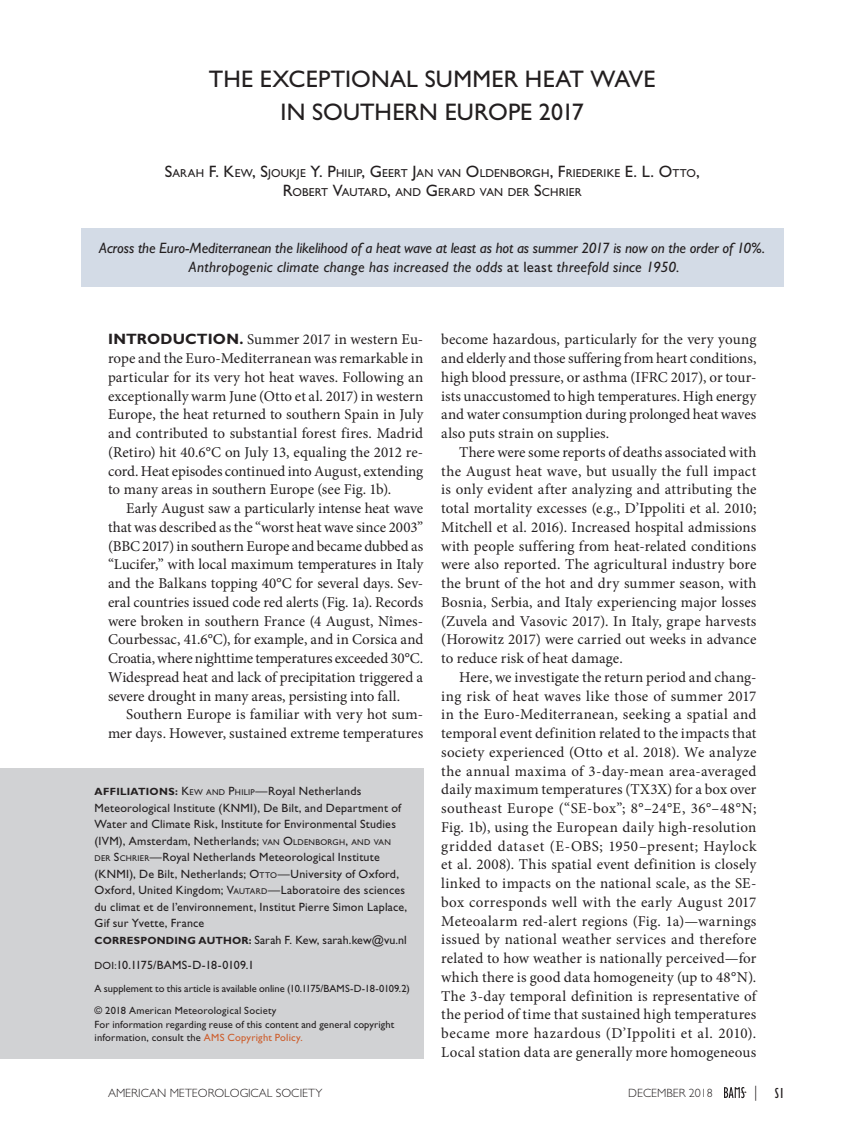
<style>
.page{position:relative;width:851px;height:1134px;background:#fff}
.page>*{position:absolute;margin:0;border:0;box-sizing:border-box;transform-origin:0 0}
.Article_Title_Main{font:24px/33px "Gill Sans Std";letter-spacing:.005em;color:#231f20;text-align:center}
.Body_Text{font:15px/18.8px "Minion Pro";letter-spacing:.005em;color:#231f20;text-align:justify}
.First_Paragraph_w_bo{font:15px/18.8px "Minion Pro";color:#231f20;text-align:justify}
.Capsule_Summary{font:italic 15px/18.8px "Gill Sans Std";letter-spacing:-.005em;color:#231f20;text-align:center}
.t1{font:condensed 15px "Gill Sans Std";color:#231f20}
.Affiliations_Text{font:12px/16.5px "Gill Sans Std";letter-spacing:.02em;color:#231f20}
.Corresponding_Author{font:12px "Gill Sans Std";letter-spacing:.005em;color:#231f20}
.t2{font:300 12px "Gill Sans Std";color:#231f20}
.DOI{font:12px "Gill Sans Std";letter-spacing:-.02em;color:#231f20}
.Author_List{font:11.55px/19.5px "Gill Sans Std";letter-spacing:.015em;color:#231f20;text-align:center}
.info_box_-_In_Final{font:10.5px/13.5px "Gill Sans Std";letter-spacing:.015em;color:#231f20}
.Supplement{font:10.5px "Gill Sans Std";letter-spacing:-.005em;color:#231f20}
.In_Final_Form_Copyri{font:10.5px "Gill Sans Std";letter-spacing:.02em;color:#231f20}
.s1{font-size:16.5px}
.s2{font-style:normal}
.s3{font-family:"Gill Sans Std";font-weight:700}
.s4{font-weight:700;font-size:10.5px}
.s5{font-style:inherit}
.s6{font-size:8.4px}
.s7{font-size:10.5px}
.s8{color:#cd5d2b}
.s9{font-weight:300;font-stretch:normal}
</style>
<div class="page">
<div style="left:81px;top:228px;width:702px;height:58px;background:#d3dbe6"></div>
<div style="left:0;top:769px;width:423px;height:290px;background:#d1d2d4"></div>
<svg style="left:724px;top:1087px;width:22px;height:11px"></svg>
<p class="Article_Title_Main" style="left:209px;top:62px;width:448px">THE EXCEPTIONAL SUMMER HEAT WAVE<br>IN SOUTHERN EUROPE 2017</p>
<p class="Author_List" style="left:165px;top:163px;width:536px"><span class="s1">S</span>ARAH <span class="s1">F. K</span>EW<span class="s1">, S</span>JOUKJE <span class="s1">Y. P</span>HILIP<span class="s1">, G</span>EERT <span class="s1">J</span>AN VAN <span class="s1">O</span>LDENBORGH<span class="s1">, F</span>RIEDERIKE <span class="s1">E. L. O</span>TTO<span class="s1">,<br>R</span>OBERT <span class="s1">V</span>AUTARD<span class="s1">,</span> AND <span class="s1">G</span>ERARD VAN DER <span class="s1">S</span>CHRIER</p>
<p class="Capsule_Summary" style="left:99px;top:239px;width:667px">Across the Euro-Mediterranean the likelihood of a heat wave at least as hot as summer 2017 is now on the order of 10%.<br>Anthropogenic climate change has increased the odds <span class="s2">at least</span> threefold since 1950.</p>
<p class="First_Paragraph_w_bo" style="left:108px;top:330px;width:317px"><span class="s3">INTRODUCTION.</span> Summer 2017 in western Eu&shy;rope and the Euro-Mediterranean was remarkable in particular for its very hot heat waves. Following an exceptionally warm June (Otto et al. 2017) in western Europe, the heat returned to southern Spain in July and contributed to substantial forest fires. Madrid (Retiro) hit 40.6°C on July 13, equaling the 2012 re&shy;cord. Heat episodes continued into August, extending to many areas in southern Europe (see Fig. 1b).</p>
<p class="Body_Text" style="left:108px;top:499px;width:317px;text-indent:18px">Early August saw a particularly intense heat wave that was described as the “worst heat wave since 2003” (BBC 2017) in southern Europe and became dubbed as “Lucifer,” with local maximum temperatures in Italy and the Balkans topping 40°C for several days. Sev&shy;eral countries issued code red alerts (Fig. 1a). Records were broken in southern France (4 August, Nîmes-Courbessac, 41.6°C), for example, and in Corsica and Croatia, where nighttime temperatures exceeded 30°C.<br>Widespread heat and lack of precipitation triggered a severe drought in many areas, persisting into fall.</p>
<p class="Body_Text" style="left:108px;top:705px;width:317px;text-align:right">Southern Europe is familiar with very hot sum&shy;mer days. However, sustained extreme temperatures</p>
<p class="Affiliations_Text" style="left:94px;top:783px;width:314px"><span class="s4">AFFILIATIONS:</span> <span class="s5">K</span><span class="s6">EW AND</span> <span class="s5">P</span><span class="s6">HILIP</span>—Royal Netherlands Meteorological Institute (KNMI), De Bilt, and Department of Water and Climate Risk, Institute for Environmental Studies (IVM), Amsterdam, Netherlands; <span class="s6">VAN</span> <span class="s5">O</span><span class="s6">LDENBORGH</span><span class="s5">,</span> <span class="s6">AND VAN DER</span> <span class="s5">S</span><span class="s6">CHRIER</span>—Royal Netherlands Meteorological Institute (KNMI), De Bilt, Netherlands; <span class="s5">O</span><span class="s6">TTO</span>—University of Oxford, Oxford, United Kingdom; <span class="s5">V</span><span class="s6">AUTARD</span>—Laboratoire des sciences du climat et de l’environnement, Institut Pierre Simon Laplace, Gif sur Yvette, France</p>
<p class="Corresponding_Author" style="left:94px;top:933px;width:314px"><span class="s4">CORRESPONDING AUTHOR:</span> Sarah F. Kew, sarah.kew@vu.nl</p>
<p class="DOI" style="left:94px;top:958px;width:161px"><span class="s7">DOI:</span>10.1175/BAMS-D-18-0109.1</p>
<p class="Supplement" style="left:94px;top:982px;width:317px">A supplement to this article is available online (10.1175/BAMS-D-18-0109.2)</p>
<p class="In_Final_Form_Copyri" style="left:94px;top:1004px;width:183px">© 2018 American Meteorological Society</p>
<p class="info_box_-_In_Final" style="left:94px;top:1017px;width:301px">For information regarding reuse of this content and general copyright information, consult the <span class="s8">AMS Copyright Policy.</span></p>
<p class="Body_Text" style="left:441px;top:330px;width:317px">become hazardous, particularly for the very young and elderly and those suffering from heart conditions, high blood pressure, or asthma (IFRC 2017), or tour&shy;ists unaccustomed to high temperatures. High energy and water consumption during prolonged heat waves also puts strain on supplies.</p>
<p class="Body_Text" style="left:441px;top:443px;width:317px;text-indent:18px">There were some reports of deaths associated with the August heat wave, but usually the full impact is only evident after analyzing and attributing the total mortality excesses (e.g., D’Ippoliti et al. 2010; Mitchell et al. 2016). Increased hospital admissions with people suffering from heat-related conditions were also reported. The agricultural industry bore the brunt of the hot and dry summer season, with Bosnia, Serbia, and Italy experiencing major losses (Zuvela and Vasovic 2017). In Italy, grape harvests (Horowitz 2017) were carried out weeks in advance to reduce risk of heat damage.</p>
<p class="Body_Text" style="left:441px;top:668px;width:317px;text-indent:18px">Here, we investigate the return period and chang&shy;ing risk of heat waves like those of summer 2017 in the Euro-Mediterranean, seeking a spatial and temporal event definition related to the impacts that society experienced (Otto et al. 2018). We analyze the annual maxima of 3-day-mean area-averaged daily maximum temperatures (TX3X) for a box over southeast Europe (“SE-box”; 8°–24°E, 36°–48°N; Fig. 1b), using the European daily high-resolution gridded dataset (E-OBS; 1950–present; Haylock et al. 2008). This spatial event definition is closely linked to impacts on the national scale, as the SE&shy;box corresponds well with the early August 2017<br>Meteoalarm red-alert regions (Fig. 1a)—warnings issued by national weather services and therefore related to how weather is nationally perceived—for which there is good data homogeneity (up to 48°N).<br>The 3-day temporal definition is representative of the period of time that sustained high temperatures became more hazardous (D’Ippoliti et al. 2010).<br>Local station data are generally more homogeneous</p>
<p class="t2" style="left:108px;top:1086px;width:216px">AMERICAN METEOROLOGICAL SOCIETY</p>
<p class="t2" style="left:628px;top:1086px;width:86px">DECEMBER 2018</p>
<p class="t1" style="left:754px;top:1085px;width:32px"><span class="s9">|</span> S1</p>
</div>
